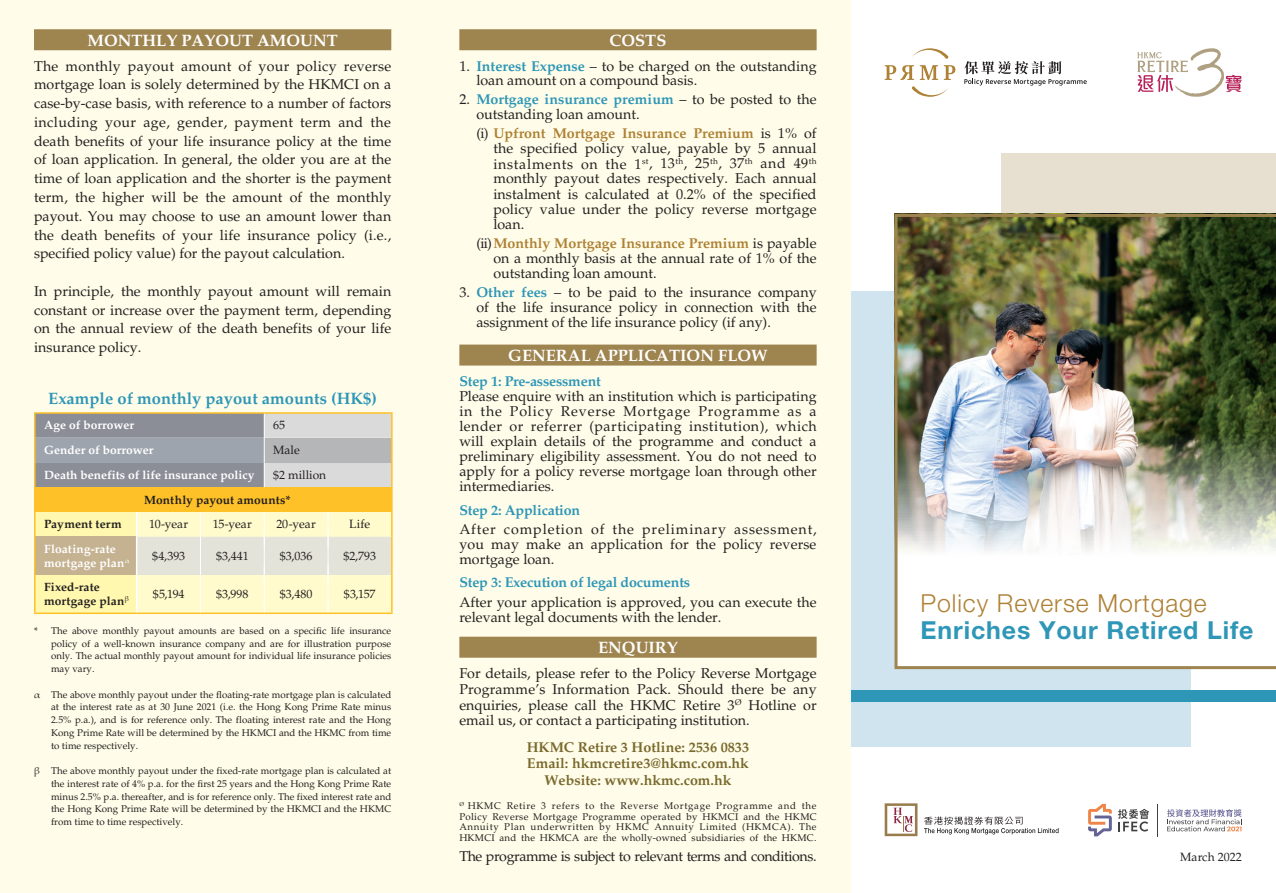
<style>
.page{position:relative;width:1276px;height:893px;background:#fff}
.page>*{position:absolute;margin:0;border:0;box-sizing:border-box;transform-origin:0 0}
.t1{font:700 24.9px "Helvetica Neue LT Std";letter-spacing:.035em;color:#2e96b7}
.t2{font:300 24.9px "Helvetica Neue LT Std";letter-spacing:.035em;color:#ae8135}
.t3{font:700 16.5px "Palatino LT Std";color:#fff}
.t4{font:700 16.5px "Palatino LT Std";color:#2e96b7}
.t5{font:14.25px/15px "Palatino LT Std";color:#231f20;text-align:justify}
.t6{font:700 14.25px/16.5px "Palatino LT Std";color:#79692d;text-align:center}
.t7{font:700 14.25px "Palatino LT Std";letter-spacing:-.015em;color:#2e96b7}
.t8{font:14.25px "Palatino LT Std";letter-spacing:-.03em;color:#231f20}
.t9{font:12px "Palatino LT Std";color:#231f20}
.t10{font:700 12px/13.5px "Palatino LT Std";color:#fff}
.t11{font:700 12px/13.5px "Palatino LT Std";letter-spacing:.01em;color:#231f20}
.t12{font:9.75px/12.8px "Palatino LT Std";color:#231f20;text-align:justify}
.s1{font-family:"Palatino Linotype"}
.s2{font-weight:700;color:#2e96b7}
.s3{font-weight:700;color:#ae8135}
</style>
<div class="page">
<div style="left:843px;top:291px;width:347px;height:455px;background:#cfe4ee"></div>
<div style="left:842px;top:690px;width:434px;height:12px;background:#2e96b7"></div>
<div style="left:0;top:0;width:850px;height:893px;background:#fffde9"></div>
<div style="left:1001px;top:153px;width:275px;height:494px;background:#e7dfd0"></div>
<img style="left:894px;top:214px;width:382px;height:455px">
<div style="left:459px;top:29px;width:357px;height:21px;background:#9e844f"></div>
<div style="left:459px;top:345px;width:357px;height:21px;background:#9e844f"></div>
<div style="left:459px;top:637px;width:357px;height:21px;background:#9e844f"></div>
<hr style="left:34px;top:412px;width:103px;height:2px;background:#fec128">
<hr style="left:34px;top:414px;width:2px;height:24px;background:#fec128">
<hr style="left:137px;top:412px;width:63px;height:2px;background:#fec128">
<hr style="left:200px;top:412px;width:64px;height:2px;background:#fec128">
<hr style="left:264px;top:412px;width:64px;height:2px;background:#fec128">
<hr style="left:328px;top:412px;width:64px;height:2px;background:#fec128">
<hr style="left:34px;top:438px;width:2px;height:24px;background:#fec128">
<hr style="left:34px;top:462px;width:2px;height:25px;background:#fec128">
<hr style="left:34px;top:487px;width:2px;height:25px;background:#fec128">
<hr style="left:34px;top:512px;width:2px;height:25px;background:#fec128">
<svg style="left:35px;top:413px;width:357px;height:199px;background:#d8cda6"></svg>
<hr style="left:34px;top:537px;width:2px;height:38px;background:#fec128">
<hr style="left:391px;top:537px;width:1px;height:38px;background:#fec128">
<hr style="left:34px;top:575px;width:2px;height:37px;background:#fec128">
<hr style="left:391px;top:575px;width:1px;height:37px;background:#fec128">
<hr style="left:34px;top:612px;width:103px;height:2px;background:#fec128">
<hr style="left:137px;top:612px;width:63px;height:2px;background:#fec128">
<hr style="left:200px;top:612px;width:64px;height:2px;background:#fec128">
<hr style="left:264px;top:612px;width:64px;height:2px;background:#fec128">
<hr style="left:328px;top:612px;width:64px;height:2px;background:#fec128">
<div style="left:34px;top:29px;width:357px;height:21px;background:#9e844f"></div>
<svg style="left:912px;top:48px;width:36px;height:11px"></svg>
<svg style="left:911px;top:86px;width:37px;height:11px"></svg>
<svg style="left:884px;top:65px;width:30px;height:15px"></svg>
<svg style="left:920px;top:65px;width:18px;height:15px"></svg>
<svg style="left:944px;top:65px;width:11px;height:15px"></svg>
<svg style="left:964px;top:61px;width:122px;height:25px"></svg>
<svg style="left:1137px;top:48px;width:105px;height:49px"></svg>
<svg style="left:924px;top:816px;width:134px;height:18px"></svg>
<svg style="left:884px;top:803px;width:33px;height:33px"></svg>
<svg style="left:1167px;top:809px;width:74px;height:22px"></svg>
<hr style="left:1157px;top:804px;width:1px;height:32px;background:#414143">
<svg style="left:1088px;top:804px;width:23px;height:32px"></svg>
<svg style="left:1118px;top:809px;width:31px;height:22px"></svg>
<p class="t3" style="left:87px;top:30px;width:252px">MONTHLY PAYOUT AMOUNT</p>
<p class="t5" style="left:34px;top:57px;width:359px;line-height:18.8px">The monthly payout amount of your policy reverse mortgage loan is solely determined by the HKMCI on a case-by-case basis, with reference to a number of factors including your age, gender, payment term and the death benefits of your life insurance policy at the time of loan application. In general, the older you are at the time of loan application and the shorter is the payment term, the higher will be the amount of the monthly payout. You may choose to use an amount lower than the death benefits of your life insurance policy (i.e., specified policy value) for the payout calculation.</p>
<p class="t5" style="left:34px;top:282px;width:359px;line-height:18.8px">In principle, the monthly payout amount will remain constant or increase over the payment term, depending on the annual review of the death benefits of your life insurance policy.</p>
<p class="t4" style="left:48px;top:389px;width:330px">Example of monthly payout amounts (HK$)</p>
<p class="t10" style="left:44px;top:419px;width:92px">Age of borrower</p>
<p class="t9" style="left:273px;top:418px;width:13px">65</p>
<p class="t10" style="left:44px;top:443px;width:111px">Gender of borrower</p>
<p class="t9" style="left:273px;top:443px;width:28px">Male</p>
<p class="t10" style="left:44px;top:468px;width:212px">Death benefits of life insurance policy</p>
<p class="t9" style="left:273px;top:468px;width:55px">$2 million</p>
<p class="t11" style="left:144px;top:493px;width:148px">Monthly payout amounts*</p>
<p class="t11" style="left:44px;top:518px;width:79px">Payment term</p>
<p class="t9" style="left:149px;top:517px;width:41px">10-year</p>
<p class="t9" style="left:213px;top:517px;width:41px">15-year</p>
<p class="t9" style="left:276px;top:517px;width:41px">20-year</p>
<p class="t9" style="left:349px;top:517px;width:23px">Life</p>
<p class="t10" style="left:44px;top:542px;width:87px">Floating-rate mortgage plan<sup>α</sup></p>
<p class="t9" style="left:152px;top:549px;width:35px">$4,393</p>
<p class="t9" style="left:216px;top:549px;width:34px">$3,441</p>
<p class="t9" style="left:280px;top:549px;width:34px">$3,036</p>
<p class="t9" style="left:343px;top:549px;width:34px">$2,793</p>
<p class="t11" style="left:44px;top:581px;width:86px">Fixed-rate mortgage plan<sup>β</sup></p>
<p class="t9" style="left:153px;top:587px;width:33px">$5,194</p>
<p class="t9" style="left:216px;top:587px;width:34px">$3,998</p>
<p class="t9" style="left:280px;top:587px;width:34px">$3,480</p>
<p class="t9" style="left:344px;top:587px;width:33px">$3,157</p>
<p class="t12" style="left:51px;top:624px;width:342px;text-indent:-17px">* The above monthly payout amounts are based on a specific life insurance policy of a well-known insurance company and are for illustration purpose only. The actual monthly payout amount for individual life insurance policies may vary.</p>
<p class="t12" style="left:51px;top:688px;width:342px;text-indent:-17px"><span class="s1">α</span> The above monthly payout under the floating-rate mortgage plan is calculated at the interest rate as at 30 June 2021 (i.e. the Hong Kong Prime Rate minus 2.5% p.a.), and is for reference only. The floating interest rate and the Hong Kong Prime Rate will be determined by the HKMCI and the HKMC from time to time respectively.</p>
<p class="t12" style="left:51px;top:765px;width:342px;text-indent:-17px"><span class="s1">β</span> The above monthly payout under the fixed-rate mortgage plan is calculated at the interest rate of 4% p.a. for the first 25 years and the Hong Kong Prime Rate minus 2.5% p.a. thereafter, and is for reference only. The fixed interest rate and the Hong Kong Prime Rate will be determined by the HKMCI and the HKMC from time to time respectively.</p>
<p class="t3" style="left:609px;top:30px;width:58px">COSTS</p>
<p class="t5" style="left:476px;top:59px;width:342px;line-height:14.2px;text-indent:-17px">1. <span class="s2">Interest Expense</span> – to be charged on the outstanding loan amount on a compound basis.</p>
<p class="t5" style="left:476px;top:92px;width:342px;text-indent:-17px">2. <span class="s2">Mortgage insurance premium</span> – to be posted to the outstanding loan amount.</p>
<p class="t5" style="left:493px;top:126px;width:325px;text-indent:-17px">(i) <span class="s3">Upfront Mortgage Insurance Premium</span> is 1% of the specified policy value, payable by 5 annual instalments on the 1<sup>st</sup>, 13<sup>th</sup>, 25<sup>th</sup>, 37<sup>th</sup> and 49<sup>th </sup>monthly payout dates respectively. Each annual instalment is calculated at 0.2% of the specified policy value under the policy reverse mortgage loan.</p>
<p class="t5" style="left:493px;top:236px;width:325px;text-indent:-17px">(ii) <span class="s3">Monthly Mortgage Insurance Premium</span> is payable on a monthly basis at the annual rate of 1% of the outstanding loan amount.</p>
<p class="t5" style="left:476px;top:285px;width:342px;text-indent:-17px">3. <span class="s2">Other fees</span> – to be paid to the insurance company of the life insurance policy in connection with the assignment of the life insurance policy (if any).</p>
<p class="t3" style="left:508px;top:346px;width:261px">GENERAL APPLICATION FLOW</p>
<p class="t7" style="left:459px;top:373px;width:143px">Step 1: Pre-assessment</p>
<p class="t5" style="left:459px;top:389px;width:359px">Please enquire with an institution which is participating in the Policy Reverse Mortgage Programme as a lender or referrer (participating institution), which will explain details of the programme and conduct a preliminary eligibility assessment. You do not need to apply for a policy reverse mortgage loan through other intermediaries.</p>
<p class="t7" style="left:459px;top:501px;width:122px">Step 2: Application</p>
<p class="t5" style="left:459px;top:522px;width:359px">After completion of the preliminary assessment, you may make an application for the policy reverse mortgage loan.</p>
<p class="t7" style="left:459px;top:574px;width:232px">Step 3: Execution of legal documents</p>
<p class="t5" style="left:459px;top:594px;width:359px">After your application is approved, you can execute the relevant legal documents with the lender.</p>
<p class="t3" style="left:598px;top:638px;width:81px">ENQUIRY</p>
<p class="t5" style="left:459px;top:666px;width:359px;line-height:15.8px">For details, please refer to the Policy Reverse Mortgage Programme’s Information Pack. Should there be any enquiries, please call the HKMC Retire 3<sup>Ø</sup> Hotline or email us, or contact a participating institution.</p>
<p class="t6" style="left:527px;top:739px;width:224px">HKMC Retire 3 Hotline: 2536 0833<br>Email: hkmcretire3@hkmc.com.hk<br>Website: www.hkmc.com.hk</p>
<p class="t12" style="left:459px;top:801px;width:359px;line-height:10.5px"><sup>Ø</sup> HKMC Retire 3 refers to the Reverse Mortgage Programme and the Policy Reverse Mortgage Programme operated by HKMCI and the HKMC Annuity Plan underwritten by HKMC Annuity Limited (HKMCA). The HKMCI and the HKMCA are the wholly-owned subsidiaries of the HKMC.</p>
<p class="t8" style="left:459px;top:848px;width:359px">The programme is subject to relevant terms and conditions.</p>
<h1 class="t2" style="left:920px;top:588px;width:288px">Policy Reverse Mortgage</h1>
<h1 class="t1" style="left:920px;top:614px;width:334px">Enriches Your Retired Life</h1>
<p class="t9" style="left:1180px;top:850px;width:63px">March 2022</p>
</div>
